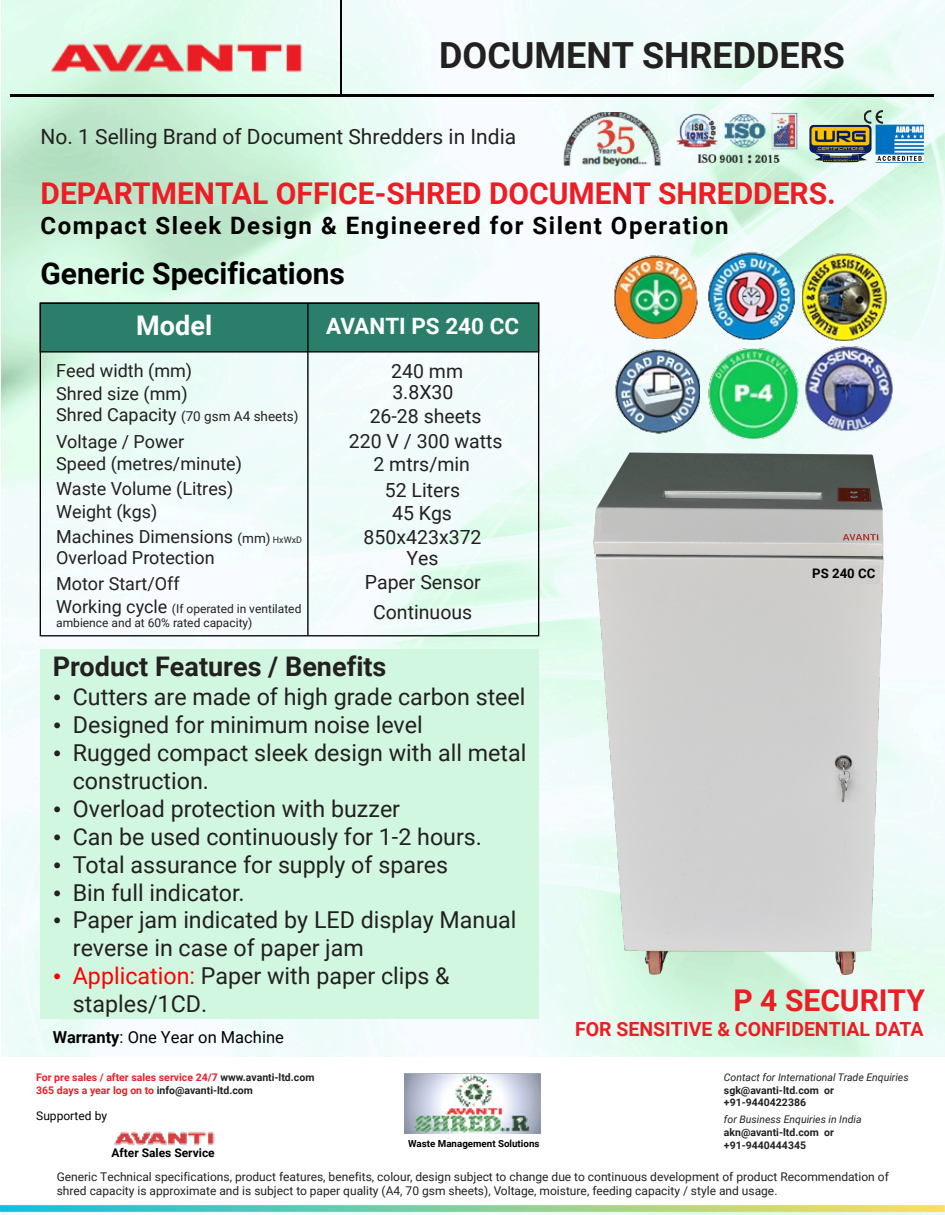
<style>
.page{position:relative;width:945px;height:1215px;background:#fff}
.page>*{position:absolute;margin:0;border:0;box-sizing:border-box;transform-origin:0 0}
.t1{font:700 36px "Roboto";color:#232020}
.t2{font:700 30px "Roboto";color:#ec1d24}
.t3{font:700 30px "Roboto";color:#000}
.t4{font:700 27px "Roboto";color:#232020}
.t5{font:700 27px "Roboto";color:#fff}
.t6{font:700 24px "Roboto";letter-spacing:.06em;color:#000}
.t7{font:23.25px/27.9px "Roboto";color:#232020}
.t8{font:700 22.5px "Roboto";color:#fff}
.t9{font:21px "Roboto";color:#232020}
.t10{font:19.5px/21.1px "Roboto";color:#232020;text-align:center}
.t11{font:700 19.5px "Roboto";color:#ec1d24}
.t12{font:18px/23.9px "Roboto";color:#232020}
.t13{font:16.5px "Roboto";color:#000}
.t14{font:13.5px "Roboto";color:#232020}
.t15{font:700 13.2px "Roboto";color:#000}
.t16{font:12px/14.4px "Roboto";color:#232020}
.t17{font:700 12px "Roboto";color:#000}
.t18{font:12px "Roboto";color:#000}
.t19{font:700 10.5px/12.6px "Roboto";color:#ec1f28}
.t20{font:700 10.5px/12.5px "Roboto";color:#232020}
.t21{font:italic 10.5px "Roboto";color:#232020}
.t22{font:700 9.75px "Roboto";color:#000}
.s1{font-size:18px}
.s2{font-size:13.5px}
.s3{font-size:9px}
.s4{font-family:"Times New Roman"}
.s5{font-family:"Times New Roman";color:#f00}
.s6{color:#f00}
.s7{font-weight:700}
.s8{color:#232020}
</style>
<div class="page">
<img style="left:1px;top:0;width:944px;height:1215px">
<div style="left:41px;top:650px;width:498px;height:369px;background:#d2f7e0"></div>
<hr style="left:11px;top:94px;width:923px;height:2px;background:#000">
<hr style="left:340px;top:0;width:2px;height:94px;background:#000">
<div style="left:0;top:1057px;width:945px;height:153px;background:#fff"></div>
<img style="left:114px;top:1131px;width:101px;height:15px">
<img style="left:404px;top:1073px;width:137px;height:61px">
<img style="left:0;top:1204px;width:945px;height:8px">
<img style="left:47px;top:23px;width:262px;height:69px">
<div style="left:40px;top:303px;width:499px;height:49px;background:#2b7f6a"></div>
<div style="left:40px;top:303px;width:499px;height:50px;border:1px solid #000"></div>
<hr style="left:307px;top:304px;width:2px;height:331px;background:#000">
<img style="left:562px;top:112px;width:237px;height:54px">
<img style="left:806px;top:121px;width:119px;height:45px">
<img style="left:864px;top:110px;width:19px;height:13px">
<img style="left:614px;top:255px;width:83px;height:84px">
<img style="left:709px;top:253px;width:87px;height:87px">
<img style="left:802px;top:253px;width:84px;height:88px">
<img style="left:615px;top:348px;width:85px;height:85px">
<img style="left:806px;top:346px;width:87px;height:85px">
<img style="left:709px;top:348px;width:90px;height:90px">
<img style="left:581px;top:443px;width:317px;height:541px">
<div style="left:602px;top:509px;width:39px;height:24px;background:#c1c1bf"></div>
<div style="left:820px;top:565px;width:60px;height:19px;background:#cfcecc"></div>
<h1 class="t1" style="left:439px;top:30px;width:407px">DOCUMENT SHREDDERS</h1>
<p class="t9" style="left:41px;top:122px;width:477px">No. 1 Selling Brand of Document Shredders in India</p>
<p class="t2" style="left:41px;top:172px;width:797px">DEPARTMENTAL OFFICE-SHRED DOCUMENT SHREDDERS.</p>
<p class="t6" style="left:41px;top:208px;width:690px">Compact Sleek Design &amp; Engineered for Silent Operation</p>
<p class="t3" style="left:41px;top:253px;width:306px">Generic Specifications</p>
<p class="t5" style="left:136px;top:307px;width:77px">Model</p>
<p class="t8" style="left:326px;top:310px;width:195px">AVANTI PS 240 CC</p>
<p class="t12" style="left:56px;top:358px;width:137px;line-height:22.8px">Feed width (mm)<br>Shred size (mm)</p>
<p class="t14" style="left:56px;top:407px;width:244px"><span class="s1">Shred Capacity</span> (70 gsm A4 sheets)</p>
<p class="t12" style="left:56px;top:431px;width:187px;line-height:21.8px">Voltage / Power<br>Speed (metres/minute)</p>
<p class="t12" style="left:56px;top:476px;width:247px">Waste Volume (Litres)<br>Weight (kgs)<br>Machines Dimensions <span class="s2">(mm)</span> <span class="s3">HxWxD</span></p>
<p class="t12" style="left:56px;top:571px;width:125px">Motor Start/Off</p>
<p class="t10" style="left:391px;top:360px;width:73px;text-align:left">240 mm<br>3.8X30</p>
<p class="t10" style="left:349px;top:402px;width:155px;line-height:25.5px">26-28 sheets<br>220 V / 300 watts</p>
<p class="t10" style="left:373px;top:451px;width:98px;line-height:25.3px">2 mtrs/min<br>52 Liters</p>
<p class="t10" style="left:364px;top:500px;width:119px;line-height:24.5px">45 Kgs<br>850x423x372</p>
<p class="t10" style="left:365px;top:571px;width:117px">Paper Sensor</p>
<p class="t12" style="left:56px;top:545px;width:160px">Overload Protection</p>
<p class="t10" style="left:407px;top:547px;width:34px">Yes</p>
<p class="t16" style="left:56px;top:601px;width:247px"><span class="s1">Working cycle</span> (If operated in ventilated ambience and at 60% rated capacity)</p>
<p class="t10" style="left:373px;top:600px;width:101px">Continuous</p>
<p class="t4" style="left:53px;top:647px;width:335px">Product Features / Benefits</p>
<p class="t7" style="left:53px;top:682px;width:474px"><span class="s4">•</span> Cutters are made of high grade carbon steel</p>
<p class="t7" style="left:53px;top:710px;width:371px"><span class="s4">•</span> Designed for minimum noise level</p>
<p class="t7" style="left:73px;top:738px;width:455px;text-indent:-20px"><span class="s4">•</span> Rugged compact sleek design with all metal construction.</p>
<p class="t7" style="left:53px;top:794px;width:349px"><span class="s4">•</span> Overload protection with buzzer</p>
<p class="t7" style="left:53px;top:822px;width:431px"><span class="s4">•</span> Can be used continuously for 1-2 hours.</p>
<p class="t7" style="left:53px;top:850px;width:397px"><span class="s4">•</span> Total assurance for supply of spares</p>
<p class="t7" style="left:53px;top:877px;width:193px"><span class="s4">•</span> Bin full indicator.</p>
<p class="t7" style="left:73px;top:905px;width:445px;text-indent:-20px"><span class="s4">•</span> Paper jam indicated by LED display Manual reverse in case of paper jam</p>
<p class="t7" style="left:73px;top:961px;width:378px;text-indent:-20px"><span class="s5">•</span> <span class="s6">Application:</span> Paper with paper clips &amp; staples/1CD.</p>
<p class="t13" style="left:53px;top:1025px;width:233px"><span class="s7">Warranty</span>: One Year on Machine</p>
<p class="t19" style="left:36px;top:1071px;width:280px">For pre sales / after sales service 24/7 <span class="s8">www.avanti-ltd.com<br></span>365 days a year log on to <span class="s8">info@avanti-ltd.com</span></p>
<p class="t18" style="left:36px;top:1107px;width:72px">Supported by</p>
<p class="t17" style="left:111px;top:1144px;width:105px">After Sales Service</p>
<p class="t22" style="left:408px;top:1137px;width:133px">Waste Management Solutions</p>
<p class="t15" style="left:812px;top:564px;width:65px">PS 240 CC</p>
<p class="t2" style="left:734px;top:979px;width:193px">P 4 SECURITY</p>
<p class="t11" style="left:575px;top:1015px;width:350px">FOR SENSITIVE &amp; CONFIDENTIAL DATA</p>
<p class="t21" style="left:724px;top:1070px;width:186px">Contact for International Trade Enquiries</p>
<p class="t20" style="left:724px;top:1083px;width:111px">sgk@avanti-ltd.com or +91-9440422386</p>
<p class="t20" style="left:724px;top:1126px;width:112px">akn@avanti-ltd.com or +91-9440444345</p>
<p class="t21" style="left:724px;top:1112px;width:139px">for Business Enquiries in India</p>
<p class="t16" style="left:57px;top:1169px;width:834px">Generic Technical specifications, product features, benefits, colour, design subject to change due to continuous development of product Recommendation of shred capacity is approximate and is subject to paper quality (A4, 70 gsm sheets), Voltage, moisture, feeding capacity / style and usage.</p>
</div>
